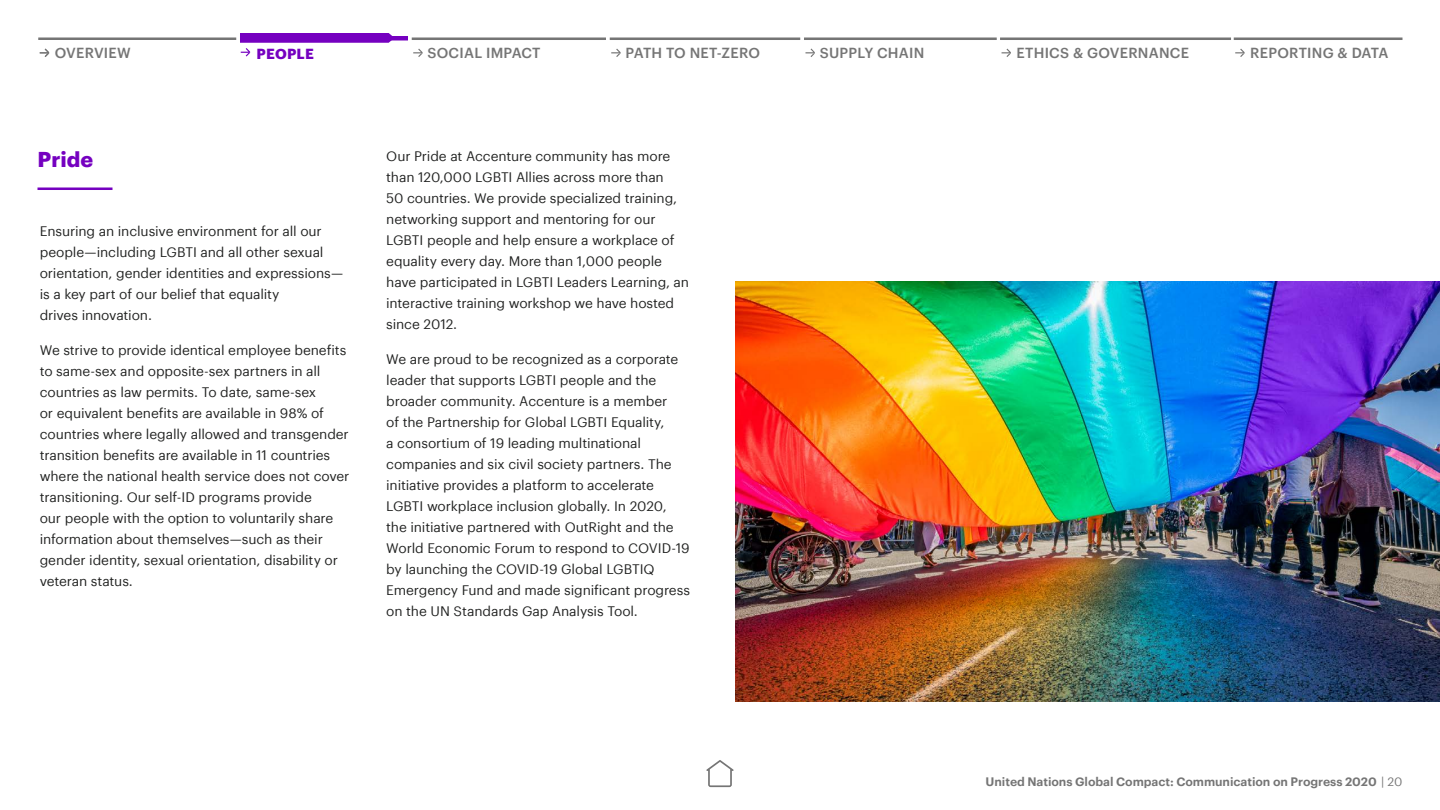
<style>
.page{position:relative;width:1440px;height:810px;background:#fff}
.page>*{position:absolute;margin:0;border:0;box-sizing:border-box;transform-origin:0 0}
.t1{font:700 21px "Graphik";color:#7500c0}
.t2{font:500 14.25px "Graphik";letter-spacing:.015em;color:#757575}
.t3{font:700 14.25px "Graphik";letter-spacing:.015em;color:#7500c0}
.t4{font:13.5px/21px "Graphik";letter-spacing:-.01em;color:#202120}
.t5{font:600 12px "Graphik";letter-spacing:-.005em;color:#757575}
.s1{font-weight:400}
</style>
<div class="page">
<svg style="left:706px;top:760px;width:28px;height:27px"></svg>
<img style="left:735px;top:281px;width:705px;height:420px">
<svg style="left:38px;top:188px;width:74px;height:2px"></svg>
<svg style="left:38px;top:33px;width:1364px;height:24px"></svg>
<p class="t2" style="left:55px;top:42px;width:78px">OVERVIEW</p>
<p class="t3" style="left:257px;top:42px;width:59px">PEOPLE</p>
<p class="t2" style="left:428px;top:42px;width:115px">SOCIAL IMPACT</p>
<p class="t2" style="left:626px;top:42px;width:136px">PATH TO NET-ZERO</p>
<p class="t2" style="left:820px;top:42px;width:106px">SUPPLY CHAIN</p>
<p class="t2" style="left:1017px;top:42px;width:174px">ETHICS &amp; GOVERNANCE</p>
<p class="t2" style="left:1250px;top:42px;width:140px">REPORTING &amp; DATA</p>
<h4 class="t1" style="left:38px;top:143px;width:57px">Pride</h4>
<p class="t4" style="left:40px;top:220px;width:305px">Ensuring an inclusive environment for all our people—including LGBTI and all other sexual orientation, gender identities and expressions— is a key part of our belief that equality<br>drives innovation.</p>
<p class="t4" style="left:40px;top:338px;width:311px">We strive to provide identical employee benefits to same-sex and opposite-sex partners in all countries as law permits. To date, same-sex<br>or equivalent benefits are available in 98% of countries where legally allowed and transgender transition benefits are available in 11 countries where the national health service does not cover transitioning. Our self-ID programs provide<br>our people with the option to voluntarily share information about themselves—such as their gender identity, sexual orientation, disability or veteran status.</p>
<p class="t4" style="left:386px;top:145px;width:304px">Our Pride at Accenture community has more than 120,000 LGBTI Allies across more than<br>50 countries. We provide specialized training, networking support and mentoring for our LGBTI people and help ensure a workplace of equality every day. More than 1,000 people have participated in LGBTI Leaders Learning, an interactive training workshop we have hosted since 2012.</p>
<p class="t4" style="left:386px;top:347px;width:305px">We are proud to be recognized as a corporate leader that supports LGBTI people and the broader community. Accenture is a member<br>of the Partnership for Global LGBTI Equality,<br>a consortium of 19 leading multinational companies and six civil society partners. The initiative provides a platform to accelerate LGBTI workplace inclusion globally. In 2020, the initiative partnered with OutRight and the World Economic Forum to respond to COVID-19 by launching the COVID-19 Global LGBTIQ Emergency Fund and made significant progress on the UN Standards Gap Analysis Tool.</p>
<p class="t5" style="left:986px;top:772px;width:418px">United Nations Global Compact: Communication on Progress 2020 <span class="s1">| 20</span></p>
</div>
